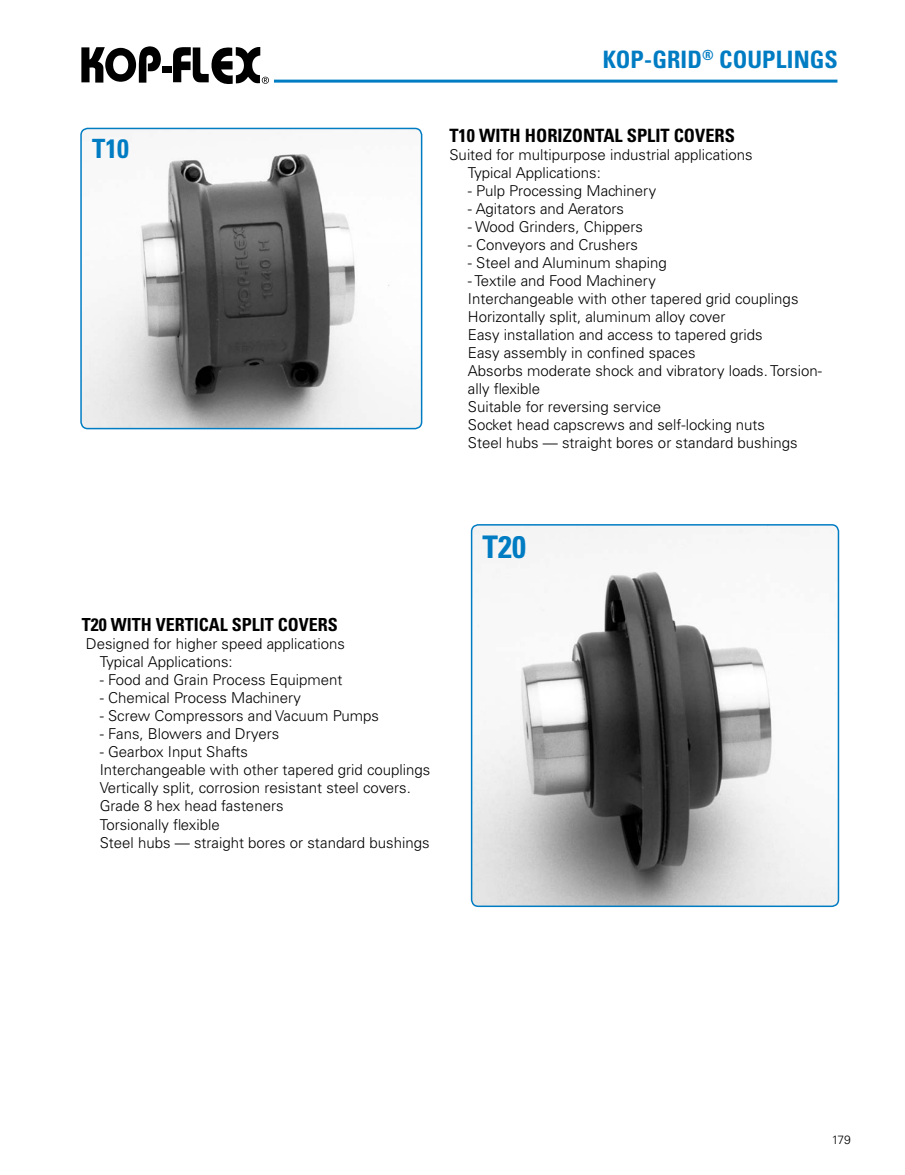
<style>
.page{position:relative;width:905px;height:1175px;background:#fff}
.page>*{position:absolute;margin:0;border:0;box-sizing:border-box;transform-origin:0 0}
.t1{font:700 condensed 31.2px "Univers LT Std";color:#007cc3}
.t2{font:700 condensed 26.55px "Univers LT Std";color:#007cc3}
.t3{font:700 condensed 24px "Univers LT Std";color:#007cc3}
.t4{font:700 condensed 18.3px "Univers LT Std";color:#000}
.t5{font:700 condensed 18px "Univers LT Std";color:#000}
.t6{font:300 15px/18px "Univers LT Std";color:#000}
.t7{font:300 12px "Univers LT Std";color:#000}
</style>
<div class="page">
<hr style="left:274px;top:80px;width:563px;height:3px;background:#007cc3">
<div style="left:162px;top:66px;width:10px;height:6px;background:#000"></div>
<svg style="left:81px;top:46px;width:80px;height:37px"></svg>
<svg style="left:173px;top:47px;width:96px;height:37px"></svg>
<img style="left:471px;top:525px;width:367px;height:381px">
<div style="left:471px;top:524px;width:368px;height:383px;border:2px solid #007cc3;border-radius:7px"></div>
<img style="left:81px;top:128px;width:340px;height:300px">
<div style="left:80px;top:128px;width:342px;height:301px;border:2px solid #007cc3;border-radius:7px"></div>
<h2 class="t2" style="left:92px;top:133px;width:38px">T10</h2>
<h3 class="t3" style="left:603px;top:45px;width:236px">KOP-GRID<sup>®</sup> COUPLINGS</h3>
<p class="t4" style="left:449px;top:124px;width:287px">T10 WITH HORIZONTAL SPLIT COVERS</p>
<p class="t6" style="left:468px;top:145px;width:286px;text-indent:-18px">Suited for multipurpose industrial applications<br>Typical Applications:</p>
<p class="t6" style="left:468px;top:181px;width:190px">- Pulp Processing Machinery</p>
<p class="t6" style="left:468px;top:199px;width:158px">- Agitators and Aerators</p>
<p class="t6" style="left:468px;top:217px;width:177px">- Wood Grinders, Chippers</p>
<p class="t6" style="left:468px;top:235px;width:172px">- Conveyors and Crushers</p>
<p class="t6" style="left:468px;top:253px;width:200px">- Steel and Aluminum shaping</p>
<p class="t6" style="left:468px;top:271px;width:355px">- Textile and Food Machinery<br>Interchangeable with other tapered grid couplings Horizontally split, aluminum alloy cover<br>Easy installation and access to tapered grids<br>Easy assembly in confined spaces<br>Absorbs moderate shock and vibratory loads. Torsion&shy;ally flexible<br>Suitable for reversing service<br>Socket head capscrews and self-locking nuts<br>Steel hubs — straight bores or standard bushings</p>
<p class="t5" style="left:82px;top:614px;width:257px">T20 WITH VERTICAL SPLIT COVERS</p>
<p class="t6" style="left:100px;top:635px;width:247px;text-indent:-14px">Designed for higher speed applications<br>Typical Applications:</p>
<p class="t6" style="left:100px;top:671px;width:244px">- Food and Grain Process Equipment</p>
<p class="t6" style="left:100px;top:689px;width:203px">- Chemical Process Machinery</p>
<p class="t6" style="left:100px;top:707px;width:281px">- Screw Compressors and Vacuum Pumps</p>
<p class="t6" style="left:100px;top:725px;width:181px">- Fans, Blowers and Dryers</p>
<p class="t6" style="left:100px;top:743px;width:332px">- Gearbox Input Shafts<br>Interchangeable with other tapered grid couplings Vertically split, corrosion resistant steel covers.<br>Grade 8 hex head fasteners<br>Torsionally flexible<br>Steel hubs — straight bores or standard bushings</p>
<h1 class="t1" style="left:482px;top:528px;width:45px">T20</h1>
<p class="t7" style="left:831px;top:1132px;width:21px">179</p>
</div>
